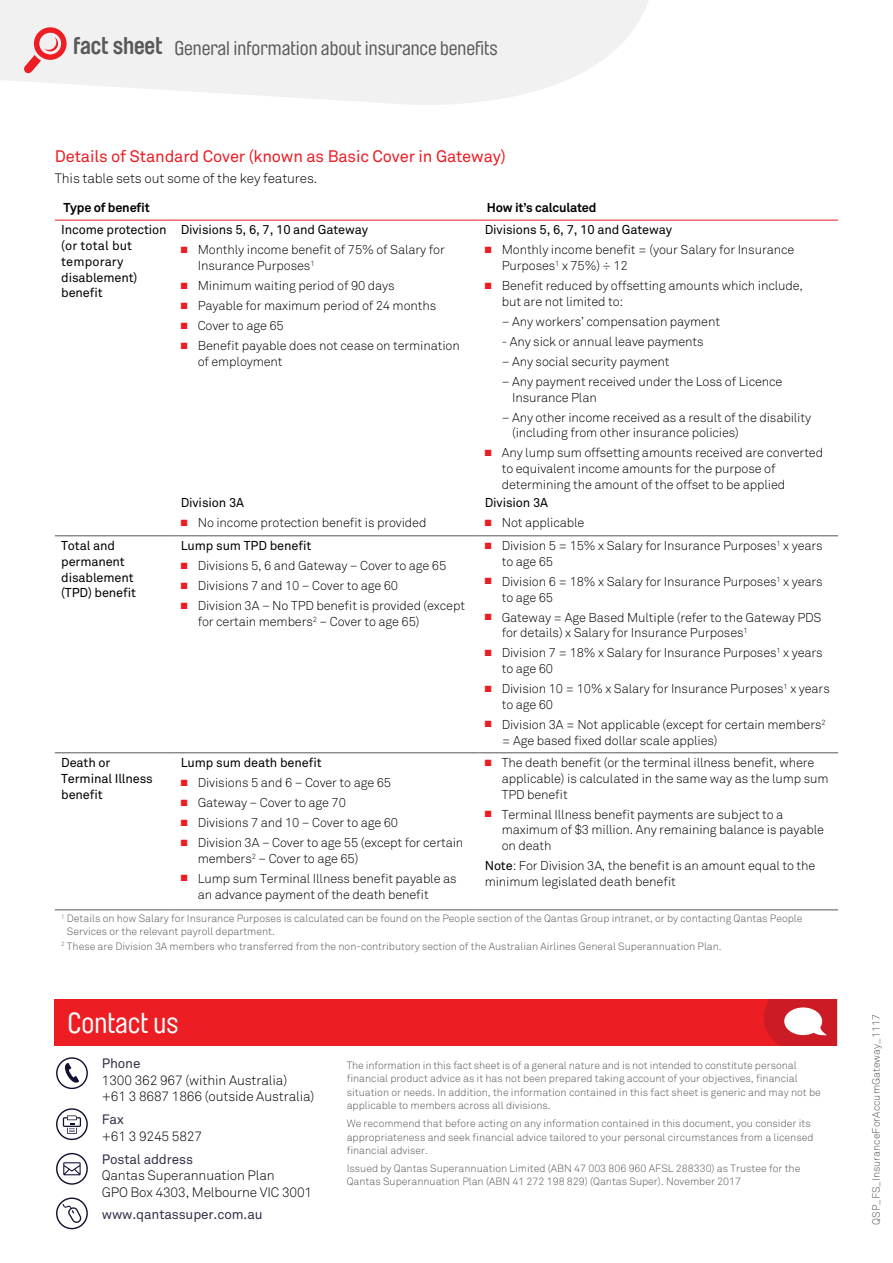
<style>
.page{position:relative;width:893px;height:1263px;background:#fff}
.page>*{position:absolute;margin:0;border:0;box-sizing:border-box;transform-origin:0 0}
.t1{font:28.5px "Brauer Neue Std";color:#fff}
.t2{font:700 24px "Brauer Neue Std";letter-spacing:-.01em;color:#58595b}
.t3{font:19.5px "Brauer Neue Std";color:#58595b}
.t4{font:16.5px "Akkurat Pro";letter-spacing:-.01em;color:#ed1d24}
.t5{font:13.5px/16.5px "Akkurat Light Pro";letter-spacing:-.01em;color:#000}
.t6{font:13.5px "Akkurat Std";letter-spacing:-.01em;color:#35314a}
.t7{font:12.75px/15.8px "Akkurat Light Pro";letter-spacing:-.01em;color:#000}
.t8{font:12.75px/15.8px "Akkurat Std";letter-spacing:-.01em;color:#000}
.t9{font:700 12.75px "Akkurat Pro";letter-spacing:-.015em;color:#000}
.t10{font:10.5px/13.5px "Akkurat Light Pro";color:#575757}
.s1{color:#ed1d24}
.s2{font-family:"Akkurat Std"}
</style>
<div class="page">
<div style="left:54px;top:999px;width:783px;height:47px;background:#ed1d24"></div>
<svg style="left:56px;top:1057px;width:32px;height:32px"></svg>
<svg style="left:56px;top:1108px;width:32px;height:32px"></svg>
<svg style="left:56px;top:1153px;width:32px;height:32px"></svg>
<svg style="left:56px;top:1197px;width:32px;height:32px"></svg>
<svg style="left:764px;top:999px;width:73px;height:47px;background:#da545b"></svg>
<svg style="left:0;top:0;width:649px;height:105px;fill:#f1f1f1"></svg>
<svg style="left:24px;top:27px;width:43px;height:46px"></svg>
<hr style="left:55px;top:220px;width:119px;height:1px;background:#ed1d24">
<hr style="left:174px;top:220px;width:304px;height:1px;background:#ed1d24">
<hr style="left:478px;top:220px;width:360px;height:1px;background:#ed1d24">
<hr style="left:55px;top:535px;width:119px;height:1px;background:#575757">
<hr style="left:174px;top:535px;width:304px;height:1px;background:#575757">
<hr style="left:478px;top:535px;width:360px;height:1px;background:#575757">
<hr style="left:55px;top:752px;width:119px;height:1px;background:#575757">
<hr style="left:174px;top:752px;width:304px;height:1px;background:#575757">
<hr style="left:478px;top:752px;width:360px;height:1px;background:#575757">
<hr style="left:55px;top:909px;width:119px;height:1px;background:#575757">
<hr style="left:174px;top:909px;width:304px;height:1px;background:#575757">
<hr style="left:478px;top:909px;width:360px;height:1px;background:#575757">
<h2 class="t2" style="left:73px;top:32px;width:91px">fact sheet</h2>
<h3 class="t3" style="left:174px;top:37px;width:325px">General information about insurance benefits</h3>
<p class="t4" style="left:55px;top:146px;width:452px">Details of Standard Cover (known as Basic Cover in Gateway)</p>
<p class="t5" style="left:55px;top:170px;width:264px">This table sets out some of the key features.</p>
<p class="t9" style="left:63px;top:199px;width:88px">Type of benefit</p>
<p class="t9" style="left:487px;top:199px;width:111px">How it’s calculated</p>
<p class="t8" style="left:61px;top:222px;width:107px">Income protection (or total but temporary disablement) benefit</p>
<p class="t8" style="left:181px;top:222px;width:189px">Divisions 5, 6, 7, 10 and Gateway</p>
<p class="t8" style="left:485px;top:222px;width:189px">Divisions 5, 6, 7, 10 and Gateway</p>
<p class="t7" style="left:502px;top:242px;width:294px;text-indent:-17px"><span class="s1">■</span> Monthly income benefit = (your Salary for Insurance<br>Purposes<sup>1</sup> x 75%) ÷ 12</p>
<p class="t7" style="left:502px;top:278px;width:303px;text-indent:-17px"><span class="s1">■</span> Benefit reduced by offsetting amounts which include, but are not limited to:</p>
<p class="t7" style="left:502px;top:314px;width:220px">– Any workers’ compensation payment</p>
<p class="t7" style="left:502px;top:334px;width:203px">- Any sick or annual leave payments</p>
<p class="t7" style="left:502px;top:354px;width:169px">– Any social security payment</p>
<p class="t7" style="left:512px;top:374px;width:272px;text-indent:-10px">– Any payment received under the Loss of Licence<br>Insurance Plan</p>
<p class="t7" style="left:512px;top:410px;width:301px;text-indent:-10px">– Any other income received as a result of the disability (including from other insurance policies)</p>
<p class="t7" style="left:502px;top:445px;width:323px;text-indent:-17px"><span class="s1">■</span> Any lump sum offsetting amounts received are converted to equivalent income amounts for the purpose of determining the amount of the offset to be applied</p>
<p class="t7" style="left:198px;top:242px;width:249px;text-indent:-17px"><span class="s1">■</span> Monthly income benefit of 75% of Salary for<br>Insurance Purposes<sup>1</sup></p>
<p class="t7" style="left:181px;top:278px;width:215px"><span class="s1">■</span> Minimum waiting period of 90 days</p>
<p class="t7" style="left:181px;top:298px;width:257px"><span class="s1">■</span> Payable for maximum period of 24 months</p>
<p class="t7" style="left:181px;top:318px;width:105px"><span class="s1">■</span> Cover to age 65</p>
<p class="t7" style="left:198px;top:338px;width:264px;text-indent:-17px"><span class="s1">■</span> Benefit payable does not cease on termination of employment</p>
<p class="t8" style="left:181px;top:495px;width:65px">Division 3A</p>
<p class="t7" style="left:181px;top:515px;width:247px"><span class="s1">■</span> No income protection benefit is provided</p>
<p class="t8" style="left:61px;top:538px;width:76px">Total and permanent disablement (TPD) benefit</p>
<p class="t8" style="left:181px;top:538px;width:132px">Lump sum TPD benefit</p>
<p class="t7" style="left:181px;top:558px;width:267px"><span class="s1">■</span> Divisions 5, 6 and Gateway – Cover to age 65</p>
<p class="t7" style="left:181px;top:578px;width:219px"><span class="s1">■</span> Divisions 7 and 10 – Cover to age 60</p>
<p class="t7" style="left:198px;top:598px;width:269px;text-indent:-17px"><span class="s1">■</span> Division 3A – No TPD benefit is provided (except for certain members<sup>2</sup> – Cover to age 65)</p>
<p class="t8" style="left:485px;top:495px;width:65px">Division 3A</p>
<p class="t7" style="left:485px;top:515px;width:101px"><span class="s1">■</span> Not applicable</p>
<p class="t7" style="left:502px;top:538px;width:322px;text-indent:-17px"><span class="s1">■</span> Division 5 = 15% x Salary for Insurance Purposes<sup>1</sup> x years to age 65</p>
<p class="t7" style="left:502px;top:574px;width:322px;text-indent:-17px"><span class="s1">■</span> Division 6 = 18% x Salary for Insurance Purposes<sup>1</sup> x years to age 65</p>
<p class="t7" style="left:502px;top:609px;width:321px;text-indent:-17px"><span class="s1">■</span> Gateway = Age Based Multiple (refer to the Gateway PDS for details) x Salary for Insurance Purposes<sup>1</sup></p>
<p class="t7" style="left:502px;top:645px;width:322px;text-indent:-17px"><span class="s1">■</span> Division 7 = 18% x Salary for Insurance Purposes<sup>1</sup> x years to age 60</p>
<p class="t7" style="left:502px;top:681px;width:330px;text-indent:-17px"><span class="s1">■</span> Division 10 = 10% x Salary for Insurance Purposes<sup>1</sup> x years to age 60</p>
<p class="t7" style="left:502px;top:717px;width:325px;text-indent:-17px"><span class="s1">■</span> Division 3A = Not applicable (except for certain members<sup>2 </sup>= Age based fixed dollar scale applies)</p>
<p class="t7" style="left:502px;top:755px;width:328px;text-indent:-17px"><span class="s1">■</span> The death benefit (or the terminal illness benefit, where applicable) is calculated in the same way as the lump sum<br>TPD benefit</p>
<p class="t7" style="left:502px;top:806px;width:324px;text-indent:-17px"><span class="s1">■</span> Terminal Illness benefit payments are subject to a maximum of $3 million. Any remaining balance is payable on death</p>
<p class="t7" style="left:485px;top:858px;width:332px"><span class="s2">Note</span>: For Division 3A, the benefit is an amount equal to the minimum legislated death benefit</p>
<p class="t10" style="left:67px;top:912px;width:737px;line-height:12.8px;text-indent:-6px"><sup>1</sup> Details on how Salary for Insurance Purposes is calculated can be found on the People section of the Qantas Group intranet, or by contacting Qantas People<br>Services or the relevant payroll department.</p>
<p class="t10" style="left:61px;top:940px;width:662px"><sup>2</sup> These are Division 3A members who transferred from the non-contributory section of the Australian Airlines General Superannuation Plan.</p>
<p class="t8" style="left:61px;top:755px;width:93px">Death or<br>Terminal Illness benefit</p>
<p class="t8" style="left:181px;top:755px;width:142px">Lump sum death benefit</p>
<p class="t7" style="left:181px;top:775px;width:212px"><span class="s1">■</span> Divisions 5 and 6 – Cover to age 65</p>
<p class="t7" style="left:181px;top:795px;width:167px"><span class="s1">■</span> Gateway – Cover to age 70</p>
<p class="t7" style="left:181px;top:815px;width:219px"><span class="s1">■</span> Divisions 7 and 10 – Cover to age 60</p>
<p class="t7" style="left:198px;top:835px;width:267px;text-indent:-17px"><span class="s1">■</span> Division 3A – Cover to age 55 (except for certain members<sup>2</sup> – Cover to age 65)</p>
<p class="t7" style="left:198px;top:871px;width:260px;text-indent:-17px"><span class="s1">■</span> Lump sum Terminal Illness benefit payable as an advance payment of the death benefit</p>
<h1 class="t1" style="left:68px;top:1007px;width:113px">Contact us</h1>
<p class="t6" style="left:102px;top:1056px;width:40px">Phone</p>
<p class="t5" style="left:102px;top:1072px;width:214px">1300 362 967 (within Australia) +61 3 8687 1866 (outside Australia)</p>
<p class="t6" style="left:102px;top:1111px;width:23px">Fax</p>
<p class="t5" style="left:102px;top:1128px;width:102px">+61 3 9245 5827</p>
<p class="t6" style="left:102px;top:1151px;width:93px">Postal address</p>
<p class="t5" style="left:102px;top:1167px;width:212px">Qantas Superannuation Plan<br>GPO Box 4303, Melbourne VIC 3001</p>
<p class="t6" style="left:102px;top:1207px;width:162px">www.qantassuper.com.au</p>
<p class="t10" style="left:347px;top:1059px;width:476px">The information in this fact sheet is of a general nature and is not intended to constitute personal financial product advice as it has not been prepared taking account of your objectives, financial situation or needs. In addition, the information contained in this fact sheet is generic and may not be applicable to members across all divisions.</p>
<p class="t10" style="left:347px;top:1117px;width:468px">We recommend that before acting on any information contained in this document, you consider its appropriateness and seek financial advice tailored to your personal circumstances from a licensed financial adviser.</p>
<p class="t10" style="left:347px;top:1162px;width:455px">Issued by Qantas Superannuation Limited (ABN 47 003 806 960 AFSL 288330) as Trustee for the<br>Qantas Superannuation Plan (ABN 41 272 198 829) (Qantas Super). November 2017</p>
<p class="t10" style="left:870px;top:1225px;width:212px;rotate:-90deg">QSP_FS_InsuranceForAccumGateway_1117</p>
</div>
